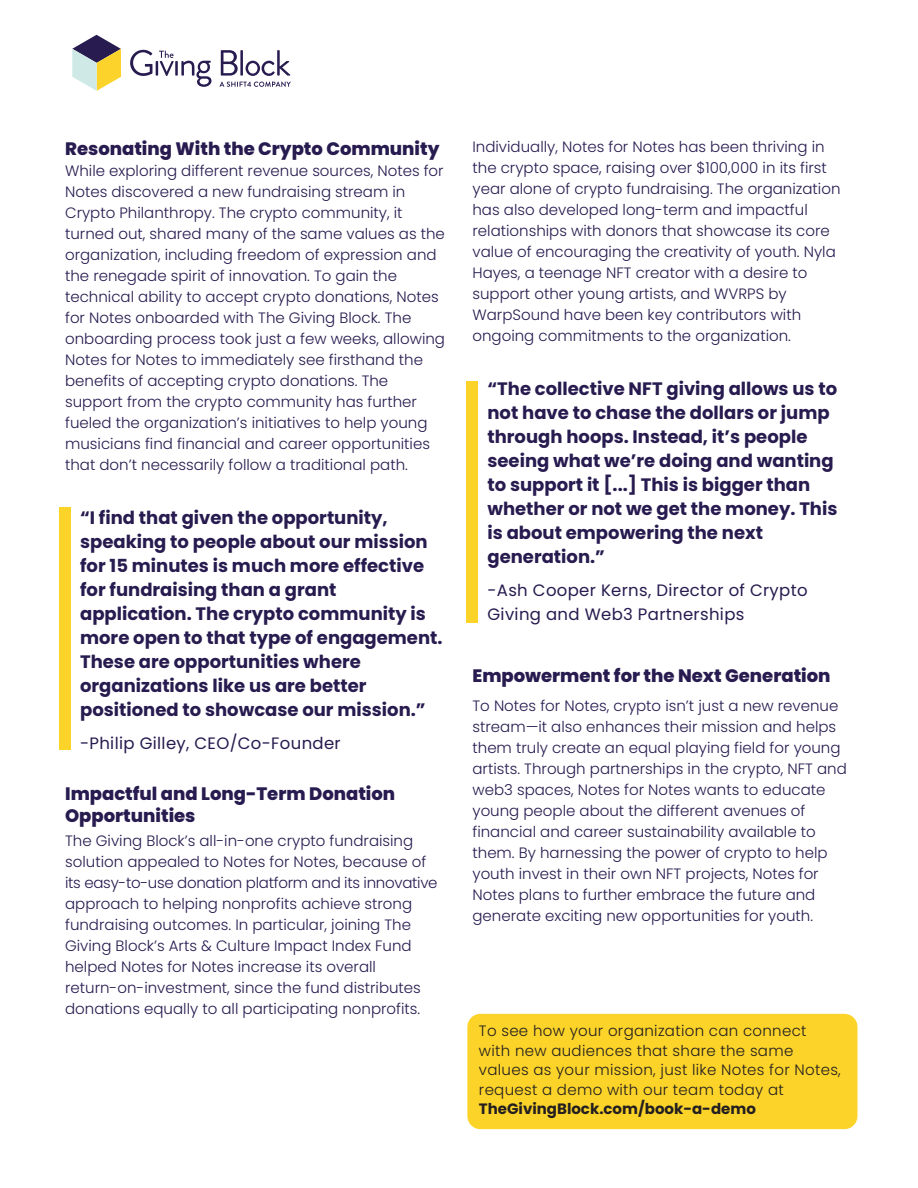
<style>
.page{position:relative;width:918px;height:1188px;background:#fff}
.page>*{position:absolute;margin:0;border:0;box-sizing:border-box;transform-origin:0 0}
.t1{font:700 18px/24px "Poppins";color:#271b4f}
.t2{font:800 18px/21.6px "Poppins";color:#271b4f}
.t3{font:16.5px/24px "Poppins";letter-spacing:.02em;color:#271b4f}
.t4{font:300 15px/21px "Poppins";color:#271b4f}
.t5{font:300 15px/19.5px "Poppins";letter-spacing:.02em;color:#231f20}
.t6{font:700 15px "Poppins";color:#231f20}
</style>
<div class="page">
<div style="left:59px;top:508px;width:12px;height:242px;background:#fcd329"></div>
<div style="left:467px;top:381px;width:11px;height:241px;background:#fcd329"></div>
<svg style="left:72px;top:35px;width:49px;height:56px"></svg>
<hr style="left:175px;top:61px;width:3px;height:15px;background:#271b4f">
<svg style="left:181px;top:61px;width:30px;height:26px"></svg>
<svg style="left:221px;top:50px;width:17px;height:26px"></svg>
<hr style="left:240px;top:50px;width:3px;height:26px;background:#271b4f">
<svg style="left:246px;top:50px;width:44px;height:26px"></svg>
<svg style="left:130px;top:50px;width:44px;height:26px"></svg>
<svg style="left:220px;top:82px;width:71px;height:5px"></svg>
<div style="left:467px;top:1014px;width:390px;height:115px;background:#fcd329;border-radius:13px"></div>
<p class="t2" style="left:65px;top:138px;width:376px">Resonating With the Crypto Community</p>
<p class="t4" style="left:65px;top:160px;width:381px">While exploring different revenue sources, Notes for Notes discovered a new fundraising stream in Crypto Philanthropy. The crypto community, it turned out, shared many of the same values as the organization, including freedom of expression and the renegade spirit of innovation. To gain the technical ability to accept crypto donations, Notes for Notes onboarded with The Giving Block. The onboarding process took just a few weeks, allowing Notes for Notes to immediately see firsthand the benefits of accepting crypto donations. The support from the crypto community has further fueled the organization’s initiatives to help young musicians find financial and career opportunities that don’t necessarily follow a traditional path.</p>
<p class="t1" style="left:80px;top:505px;width:364px">“I find that given the opportunity, speaking to people about our mission for 15 minutes is much more effective for fundraising than a grant application. The crypto community is more open to that type of engagement.<br>These are opportunities where organizations like us are better positioned to showcase our mission.”</p>
<p class="t3" style="left:80px;top:731px;width:262px">-Philip Gilley, CEO/Co-Founder</p>
<p class="t2" style="left:65px;top:783px;width:332px">Impactful and Long-Term Donation<br>Opportunities</p>
<p class="t4" style="left:65px;top:830px;width:374px">The Giving Block’s all-in-one crypto fundraising solution appealed to Notes for Notes, because of its easy-to-use donation platform and its innovative approach to helping nonprofits achieve strong fundraising outcomes. In particular, joining The Giving Block’s Arts &amp; Culture Impact Index Fund helped Notes for Notes increase its overall return-on-investment, since the fund distributes donations equally to all participating nonprofits.</p>
<p class="t4" style="left:473px;top:137px;width:370px">Individually, Notes for Notes has been thriving in the crypto space, raising over $100,000 in its first year alone of crypto fundraising. The organization has also developed long-term and impactful relationships with donors that showcase its core value of encouraging the creativity of youth. Nyla Hayes, a teenage NFT creator with a desire to support other young artists, and WVRPS by WarpSound have been key contributors with ongoing commitments to the organization.</p>
<p class="t1" style="left:487px;top:377px;width:351px">“The collective NFT giving allows us to not have to chase the dollars or jump through hoops. Instead, it’s people seeing what we’re doing and wanting to support it [...] This is bigger than whether or not we get the money. This is about empowering the next generation.”</p>
<p class="t3" style="left:487px;top:579px;width:322px">-Ash Cooper Kerns, Director of Crypto<br>Giving and Web3 Partnerships</p>
<p class="t2" style="left:472px;top:665px;width:360px">Empowerment for the Next Generation</p>
<p class="t4" style="left:472px;top:695px;width:376px">To Notes for Notes, crypto isn’t just a new revenue stream—it also enhances their mission and helps them truly create an equal playing field for young artists. Through partnerships in the crypto, NFT and web3 spaces, Notes for Notes wants to educate young people about the different avenues of financial and career sustainability available to them. By harnessing the power of crypto to help youth invest in their own NFT projects, Notes for Notes plans to further embrace the future and generate exciting new opportunities for youth.</p>
<p class="t5" style="left:479px;top:1021px;width:363px">To see how your organization can connect with new audiences that share the same values as your mission, just like Notes for Notes, request a demo with our team today at</p>
<p class="t6" style="left:479px;top:1100px;width:278px">TheGivingBlock.com/book-a-demo</p>
</div>
